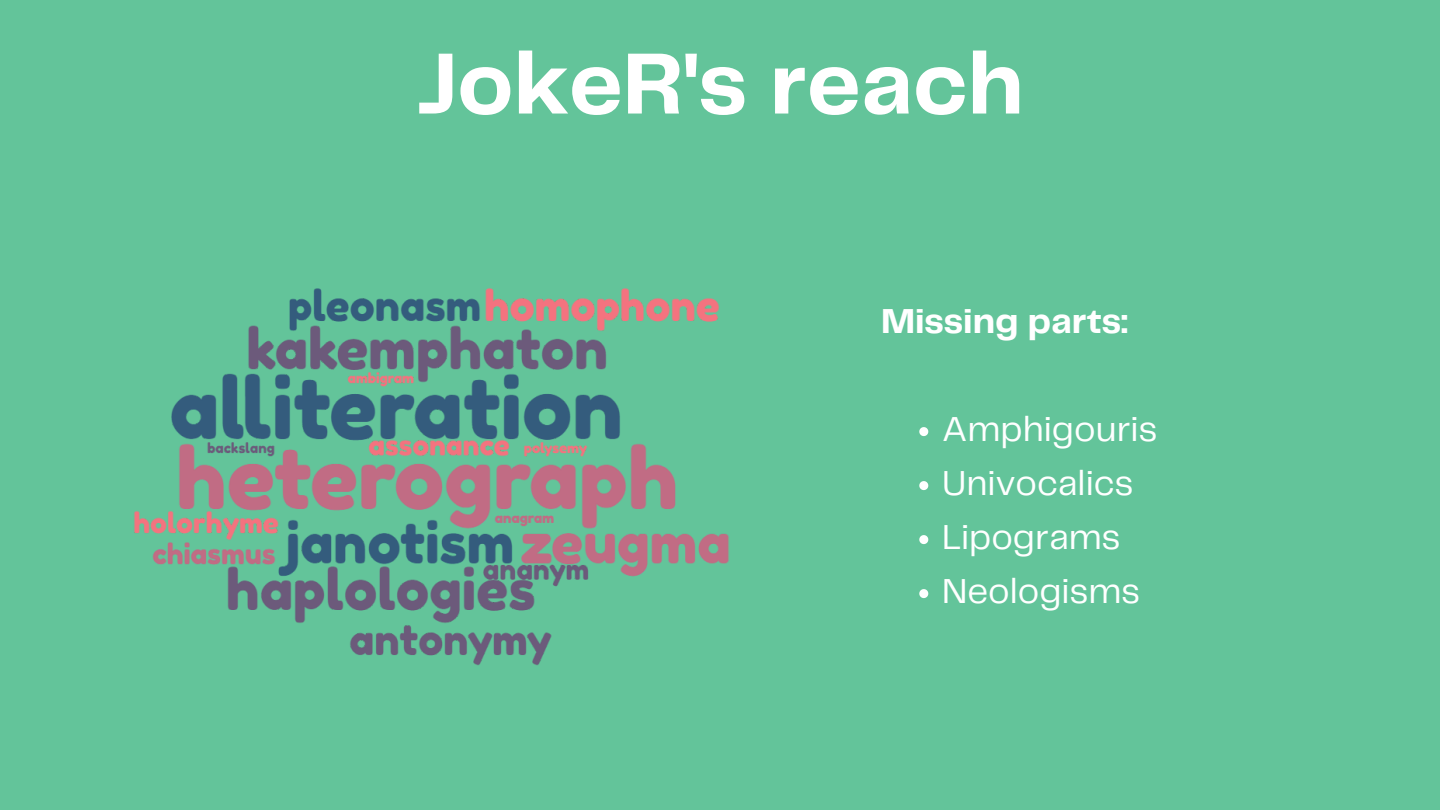
<style>
.page{position:relative;width:1440px;height:810px;background:#63c49a}
.page>*{position:absolute;margin:0;border:0;box-sizing:border-box;transform-origin:0 0}
.t1{font:700 90px "Telegraf";color:#fff}
.t2{font:36px/54px "Telegraf";color:#fff}
.t3{font:700 36px "Telegraf";color:#fff}
</style>
<div class="page">
<img style="left:134px;top:288px;width:595px;height:378px">
<svg style="left:919px;top:427px;width:9px;height:9px"></svg>
<svg style="left:919px;top:481px;width:9px;height:9px"></svg>
<svg style="left:919px;top:535px;width:9px;height:9px"></svg>
<svg style="left:919px;top:589px;width:9px;height:9px"></svg>
<h1 class="t1" style="left:416px;top:45px;width:609px">JokeR's reach</h1>
<p class="t3" style="left:881px;top:305px;width:248px">Missing parts:</p>
<p class="t2" style="left:942px;top:404px;width:217px">Amphigouris<br>Univocalics<br>Lipograms<br>Neologisms</p>
</div>
